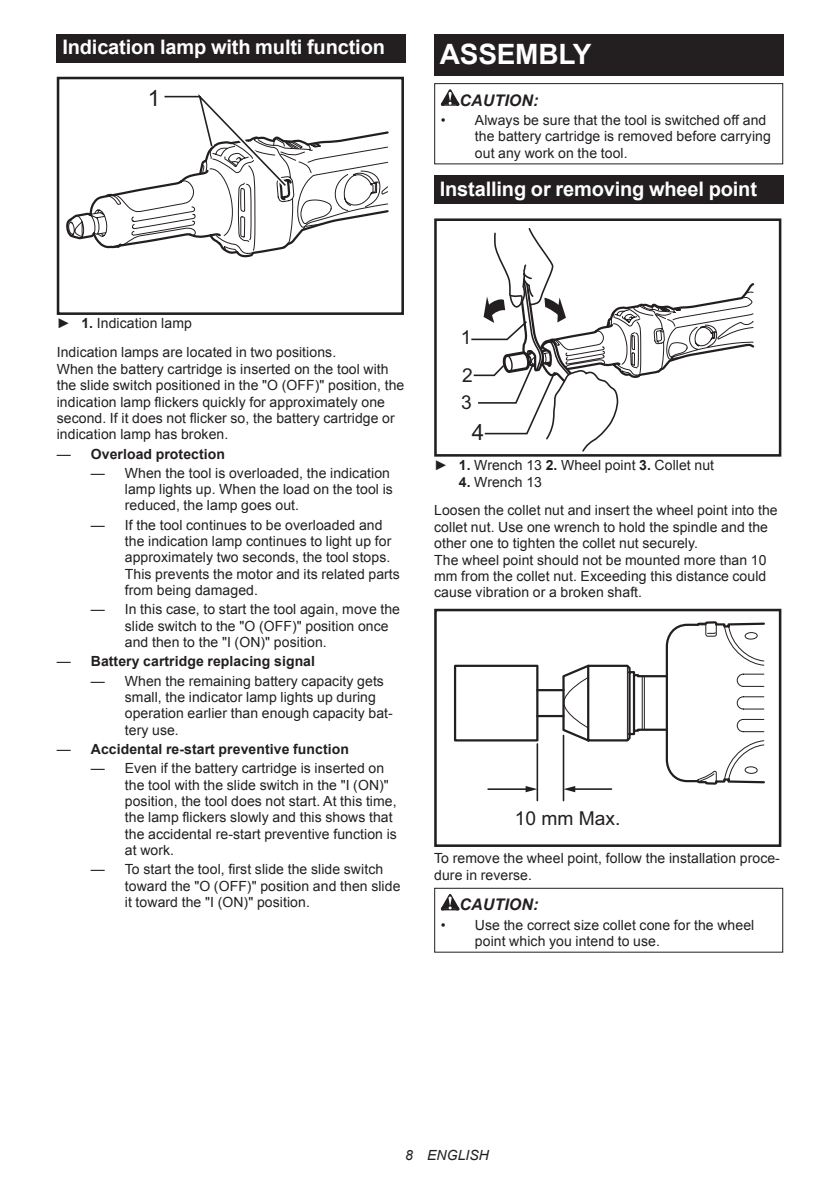
<style>
.page{position:relative;width:840px;height:1191px;background:#fff}
.page>*{position:absolute;margin:0;border:0;box-sizing:border-box;transform-origin:0 0}
.t1{font:700 28px "Arial";letter-spacing:-.01em;color:#fff}
.t2{font:22.4px "Arial";color:#231f20}
.t3{font:700 20px "Arial";letter-spacing:-.01em;color:#fff}
.t4{font:19.2px/38.2px "Arial";color:#231f20}
.t5{font:italic 700 16px "Arial";letter-spacing:.005em;color:#231f20}
.t6{font:14px/16.4px "Arial";letter-spacing:.005em;color:#231f20}
.t7{font:700 14px "Arial";letter-spacing:.005em;color:#231f20}
.t8{font:italic 14px "Arial";letter-spacing:.005em;color:#231f20}
.s1{font-weight:700}
.s2{font-weight:400}
</style>
<div class="page">
<div style="left:57px;top:34px;width:348px;height:29px;background:#231f20"></div>
<div style="left:57px;top:77px;width:347px;height:238px;border:3px solid #231f20"></div>
<svg style="left:66px;top:94px;width:323px;height:164px"></svg>
<div style="left:434px;top:34px;width:348px;height:41px;background:#231f20"></div>
<svg style="left:440px;top:89px;width:19px;height:17px"></svg>
<div style="left:434px;top:83px;width:348px;height:81px;border:1px solid #231f20"></div>
<div style="left:434px;top:176px;width:348px;height:28px;background:#231f20"></div>
<div style="left:434px;top:218px;width:347px;height:238px;border:3px solid #231f20"></div>
<svg style="left:469px;top:228px;width:286px;height:225px"></svg>
<hr style="left:537px;top:689px;width:26px;height:2px;background:#231f20">
<hr style="left:537px;top:715px;width:26px;height:2px;background:#231f20">
<div style="left:453px;top:664px;width:85px;height:77px;border:2px solid #231f20"></div>
<hr style="left:536px;top:744px;width:2px;height:56px;background:#231f20">
<hr style="left:562px;top:735px;width:2px;height:65px;background:#231f20">
<hr style="left:488px;top:788px;width:41px;height:2px;background:#231f20">
<svg style="left:525px;top:786px;width:12px;height:6px"></svg>
<svg style="left:561px;top:621px;width:204px;height:171px"></svg>
<div style="left:434px;top:609px;width:347px;height:238px;border:3px solid #231f20"></div>
<svg style="left:440px;top:894px;width:19px;height:16px"></svg>
<div style="left:434px;top:887px;width:348px;height:65px;border:1px solid #231f20"></div>
<h3 class="t3" style="left:62px;top:34px;width:324px">Indication lamp with multi function</h3>
<h2 class="t2" style="left:148px;top:83px;width:14px">1</h2>
<h1 class="t1" style="left:439px;top:35px;width:153px">ASSEMBLY</h1>
<p class="t5" style="left:459px;top:89px;width:80px">CAUTION:</p>
<p class="t6" style="left:474px;top:112px;width:297px;text-indent:-34px">• Always be sure that the tool is switched off and the battery cartridge is removed before carrying out any work on the tool.</p>
<h3 class="t3" style="left:439px;top:175px;width:318px">Installing or removing wheel point</h3>
<p class="t6" style="left:57px;top:309px;width:281px;line-height:28.8px">► <span class="s1">1.</span> Indication lamp<br>Indication lamps are located in two positions.</p>
<p class="t6" style="left:57px;top:361px;width:349px">When the battery cartridge is inserted on the tool with the slide switch positioned in the "O (OFF)" position, the indication lamp flickers quickly for approximately one second. If it does not flicker so, the battery cartridge or indication lamp has broken.</p>
<p class="t7" style="left:57px;top:444px;width:170px"><span class="s2">—</span> Overload protection</p>
<p class="t6" style="left:125px;top:465px;width:269px;text-indent:-34px">— When the tool is overloaded, the indication lamp lights up. When the load on the tool is reduced, the lamp goes out.</p>
<p class="t6" style="left:125px;top:517px;width:276px;text-indent:-34px">— If the tool continues to be overloaded and the indication lamp continues to light up for approximately two seconds, the tool stops.<br>This prevents the motor and its related parts from being damaged.</p>
<p class="t6" style="left:125px;top:601px;width:276px;text-indent:-34px">— In this case, to start the tool again, move the slide switch to the "O (OFF)" position once and then to the "I (ON)" position.</p>
<p class="t7" style="left:57px;top:652px;width:260px"><span class="s2">—</span> Battery cartridge replacing signal</p>
<p class="t6" style="left:125px;top:672px;width:269px;text-indent:-34px">— When the remaining battery capacity gets small, the indicator lamp lights up during operation earlier than enough capacity bat&shy;tery use.</p>
<p class="t7" style="left:57px;top:740px;width:293px"><span class="s2">—</span> Accidental re-start preventive function</p>
<p class="t6" style="left:125px;top:760px;width:273px;text-indent:-34px">— Even if the battery cartridge is inserted on the tool with the slide switch in the "I (ON)" position, the tool does not start. At this time, the lamp flickers slowly and this shows that the accidental re-start preventive function is at work.</p>
<p class="t6" style="left:125px;top:861px;width:277px;text-indent:-34px">— To start the tool, first slide the slide switch toward the "O (OFF)" position and then slide it toward the "I (ON)" position.</p>
<h3 class="t4" style="left:460px;top:318px;width:14px">1<br>2</h3>
<h3 class="t4" style="left:461px;top:383px;width:12px">3</h3>
<h2 class="t2" style="left:471px;top:418px;width:14px">4</h2>
<p class="t6" style="left:434px;top:457px;width:281px">► <span class="s1">1.</span> Wrench 13 <span class="s1">2.</span> Wheel point <span class="s1">3.</span> Collet nut</p>
<p class="t6" style="left:434px;top:467px;width:345px;line-height:28.8px;text-indent:25px"><span class="s1">4.</span> Wrench 13<br>Loosen the collet nut and insert the wheel point into the</p>
<p class="t6" style="left:434px;top:519px;width:335px">collet nut. Use one wrench to hold the spindle and the other one to tighten the collet nut securely.<br>The wheel point should not be mounted more than 10 mm from the collet nut. Exceeding this distance could cause vibration or a broken shaft.</p>
<h3 class="t4" style="left:514px;top:799px;width:107px">10 mm Max.</h3>
<p class="t6" style="left:434px;top:850px;width:347px">To remove the wheel point, follow the installation proce&shy;dure in reverse.</p>
<p class="t5" style="left:459px;top:894px;width:80px">CAUTION:</p>
<p class="t6" style="left:474px;top:916px;width:281px;text-indent:-34px">• Use the correct size collet cone for the wheel point which you intend to use.</p>
<p class="t8" style="left:405px;top:1146px;width:85px">8 ENGLISH</p>
</div>
